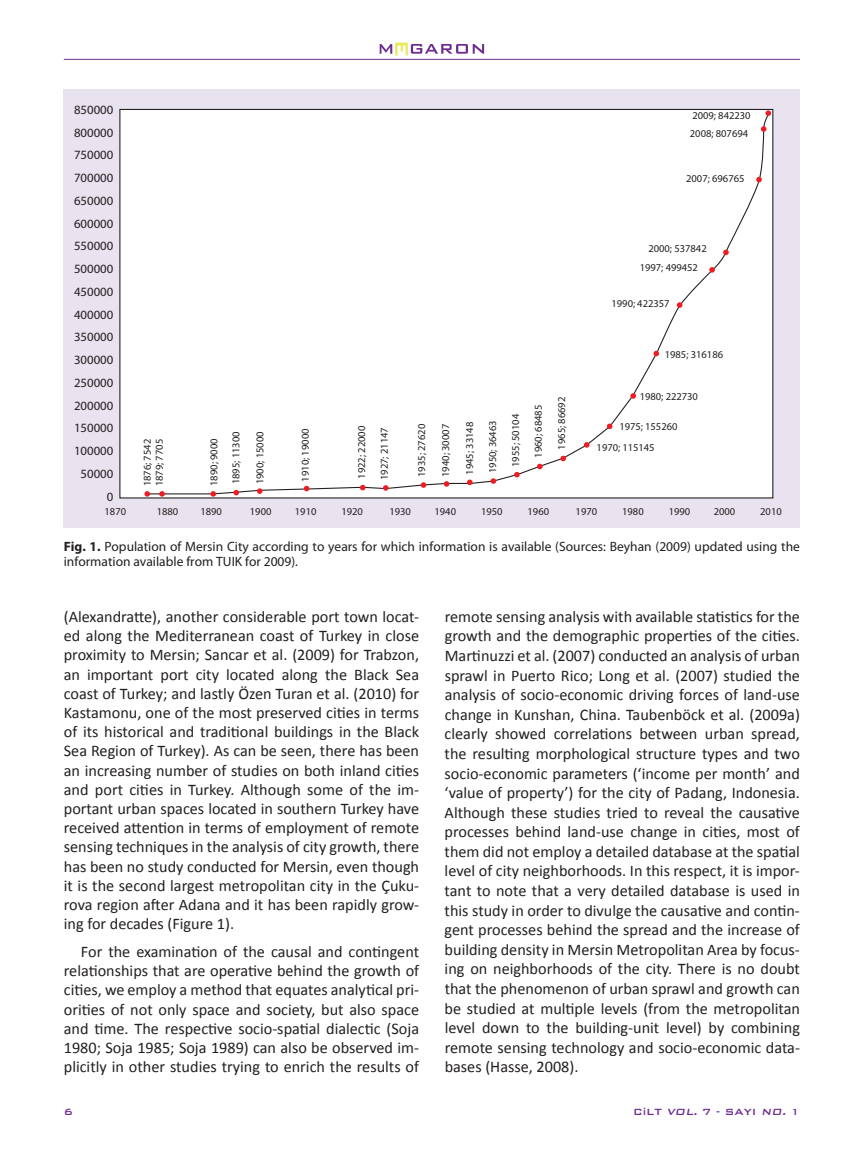
<style>
.page{position:relative;width:851px;height:1149px;background:#fff}
.page>*{position:absolute;margin:0;border:0;box-sizing:border-box;transform-origin:0 0}
.t1{font:16.2px/19.5px "Calibri";color:#231f20;text-align:justify}
.t2{font:13.5px/15px "Myriad Pro";color:#231f20}
.t3{font:12.6px/22.8px "Myriad Pro";color:#231f20;text-align:right}
.t4{font:12px "Bank Gothic Medium Ti";color:#6e2c91}
.t5{font:10.5px/11.9px "Myriad Pro";color:#231f20}
.s1{font-weight:700}
.s2{font-style:italic}
</style>
<div class="page">
<div style="left:64px;top:89px;width:735px;height:438px;background:#e9e2ef"></div>
<svg style="left:379px;top:43px;width:105px;height:13px"></svg>
<hr style="left:64px;top:59px;width:735px;height:1px;background:#6e2c91">
<div style="left:119px;top:108px;width:654px;height:391px;background:#fff"></div>
<svg style="left:144px;top:491px;width:6px;height:5px"></svg>
<svg style="left:159px;top:491px;width:6px;height:5px"></svg>
<svg style="left:210px;top:491px;width:6px;height:5px"></svg>
<svg style="left:233px;top:489px;width:6px;height:6px"></svg>
<svg style="left:257px;top:488px;width:5px;height:5px"></svg>
<svg style="left:304px;top:485px;width:5px;height:6px"></svg>
<svg style="left:360px;top:484px;width:5px;height:6px"></svg>
<svg style="left:383px;top:485px;width:5px;height:5px"></svg>
<svg style="left:420px;top:482px;width:6px;height:5px"></svg>
<svg style="left:443px;top:481px;width:6px;height:5px"></svg>
<svg style="left:467px;top:479px;width:5px;height:6px"></svg>
<svg style="left:490px;top:478px;width:6px;height:5px"></svg>
<svg style="left:514px;top:471px;width:5px;height:6px"></svg>
<svg style="left:537px;top:463px;width:5px;height:6px"></svg>
<svg style="left:560px;top:455px;width:6px;height:6px"></svg>
<svg style="left:584px;top:442px;width:5px;height:5px"></svg>
<svg style="left:606px;top:423px;width:6px;height:6px"></svg>
<svg style="left:630px;top:393px;width:6px;height:5px"></svg>
<svg style="left:653px;top:350px;width:6px;height:6px"></svg>
<svg style="left:676px;top:302px;width:6px;height:6px"></svg>
<svg style="left:709px;top:267px;width:5px;height:5px"></svg>
<svg style="left:723px;top:249px;width:5px;height:6px"></svg>
<svg style="left:756px;top:177px;width:5px;height:5px"></svg>
<svg style="left:760px;top:126px;width:6px;height:6px"></svg>
<svg style="left:765px;top:110px;width:6px;height:6px"></svg>
<p class="t3" style="left:74px;top:98px;width:41px">850000<br>800000<br>750000<br>700000<br>650000<br>600000<br>550000<br>500000<br>450000<br>400000<br>350000<br>300000<br>250000<br>200000<br>150000<br>100000<br>50000<br>0</p>
<p class="t5" style="left:104px;top:505px;width:23px">1870</p>
<p class="t5" style="left:157px;top:505px;width:23px">1880</p>
<p class="t5" style="left:200px;top:505px;width:23px">1890</p>
<p class="t5" style="left:250px;top:505px;width:23px">1900</p>
<p class="t5" style="left:295px;top:505px;width:23px">1910</p>
<p class="t5" style="left:341px;top:505px;width:23px">1920</p>
<p class="t5" style="left:389px;top:505px;width:23px">1930</p>
<p class="t5" style="left:434px;top:505px;width:23px">1940</p>
<p class="t5" style="left:481px;top:505px;width:23px">1950</p>
<p class="t5" style="left:527px;top:505px;width:23px">1960</p>
<p class="t5" style="left:575px;top:505px;width:23px">1970</p>
<p class="t5" style="left:622px;top:505px;width:23px">1980</p>
<p class="t5" style="left:668px;top:505px;width:23px">1990</p>
<p class="t5" style="left:713px;top:505px;width:23px">2000</p>
<p class="t5" style="left:760px;top:505px;width:23px">2010</p>
<p class="t5" style="left:692px;top:110px;width:60px">2009; 842230</p>
<p class="t5" style="left:689px;top:127px;width:60px">2008; 807694</p>
<p class="t5" style="left:686px;top:173px;width:60px">2007; 696765</p>
<p class="t5" style="left:648px;top:243px;width:60px">2000; 537842</p>
<p class="t5" style="left:639px;top:261px;width:60px">1997; 499452</p>
<p class="t5" style="left:611px;top:298px;width:60px">1990; 422357</p>
<p class="t5" style="left:664px;top:348px;width:60px">1985; 316186</p>
<p class="t5" style="left:639px;top:390px;width:60px">1980; 222730</p>
<p class="t5" style="left:142px;top:486px;width:49px;rotate:-90deg">1876; 7542<br>1879; 7705</p>
<p class="t5" style="left:203px;top:486px;width:56px;line-height:22px;rotate:-90deg">1890; 9000<br>1895; 11300</p>
<p class="t5" style="left:254px;top:484px;width:54px;rotate:-90deg">1900; 15000</p>
<p class="t5" style="left:299px;top:481px;width:54px;rotate:-90deg">1910; 19000</p>
<p class="t5" style="left:350px;top:480px;width:56px;line-height:22.8px;rotate:-90deg">1922; 22000<br>1927; 21147</p>
<p class="t5" style="left:416px;top:477px;width:54px;rotate:-90deg">1935; 27620</p>
<p class="t5" style="left:440px;top:477px;width:54px;rotate:-90deg">1940; 30007</p>
<p class="t5" style="left:464px;top:474px;width:54px;rotate:-90deg">1945; 33148</p>
<p class="t5" style="left:487px;top:473px;width:54px;rotate:-90deg">1950; 36463</p>
<p class="t5" style="left:510px;top:467px;width:54px;rotate:-90deg">1955; 50104</p>
<p class="t5" style="left:532px;top:457px;width:54px;rotate:-90deg">1960; 68485</p>
<p class="t5" style="left:556px;top:449px;width:54px;rotate:-90deg">1965; 86692</p>
<p class="t5" style="left:619px;top:421px;width:60px">1975; 155260</p>
<p class="t5" style="left:596px;top:441px;width:60px">1970; 115145</p>
<p class="t2" style="left:64px;top:538px;width:737px"><span class="s1">Fig. 1.</span> Population of Mersin City according to years for which information is available (Sources: Beyhan (2009) updated using the information available from TUIK for 2009).</p>
<p class="t1" style="left:64px;top:606px;width:357px">(Alexandratte), another considerable port town locat&shy;ed along the Mediterranean coast of Turkey in close proximity to Mersin; Sancar et al. (2009) for Trabzon, an important port city located along the Black Sea coast of Turkey; and lastly Özen Turan et al. (2010) for Kastamonu, one of the most preserved cities in terms of its historical and traditional buildings in the Black Sea Region of Turkey). As can be seen, there has been an increasing number of studies on both inland cities and port cities in Turkey. Although some of the im&shy;portant urban spaces located in southern Turkey have received attention in terms of employment of remote sensing techniques in the analysis of city growth, there has been no study conducted for Mersin, even though it is the second largest metropolitan city in the Çuku&shy;rova region after Adana and it has been rapidly grow&shy;ing for decades (Figure 1).</p>
<p class="t1" style="left:64px;top:941px;width:357px;text-indent:17px">For the examination of the causal and contingent relationships that are operative behind the growth of cities, we employ a method that equates analytical pri&shy;orities of not only space and society, but also space and time. The respective socio-spatial dialectic (Soja 1980; Soja 1985; Soja 1989) can also be observed im&shy;plicitly in other studies trying to enrich the results of</p>
<p class="t1" style="left:444px;top:605px;width:357px">remote sensing analysis with available statistics for the growth and the demographic properties of the cities.<br>Martinuzzi et al. (2007) conducted an analysis of urban sprawl in Puerto Rico; Long et al. (2007) studied the analysis of socio-economic driving forces of land-use change in Kunshan, China. Taubenböck et al. (2009a) clearly showed correlations between urban spread, the resulting morphological structure types and two socio-economic parameters (‘income per month’ and ‘value of property’) for the city of Padang, Indonesia.<br>Although these studies tried to reveal the causative processes behind land-use change in cities, most of them did not employ a detailed database at the spatial level of city neighborhoods. In this respect, it is impor&shy;tant to note that a very detailed database is used in this study in order to divulge the causative and contin&shy;gent processes behind the spread and the increase of building density in Mersin Metropolitan Area by focus&shy;ing on neighborhoods of the city. There is no doubt that the phenomenon of urban sprawl and growth can be studied at multiple levels (from the metropolitan level down to the building-unit level) by combining remote sensing technology and socio-economic data&shy;bases (Hasse, 2008).</p>
<p class="t4" style="left:64px;top:1104px;width:11px">6</p>
<p class="t4" style="left:633px;top:1104px;width:168px">CiLT <span class="s2">VOL.</span> 7 - SAYI <span class="s2">NO.</span> 1</p>
</div>
